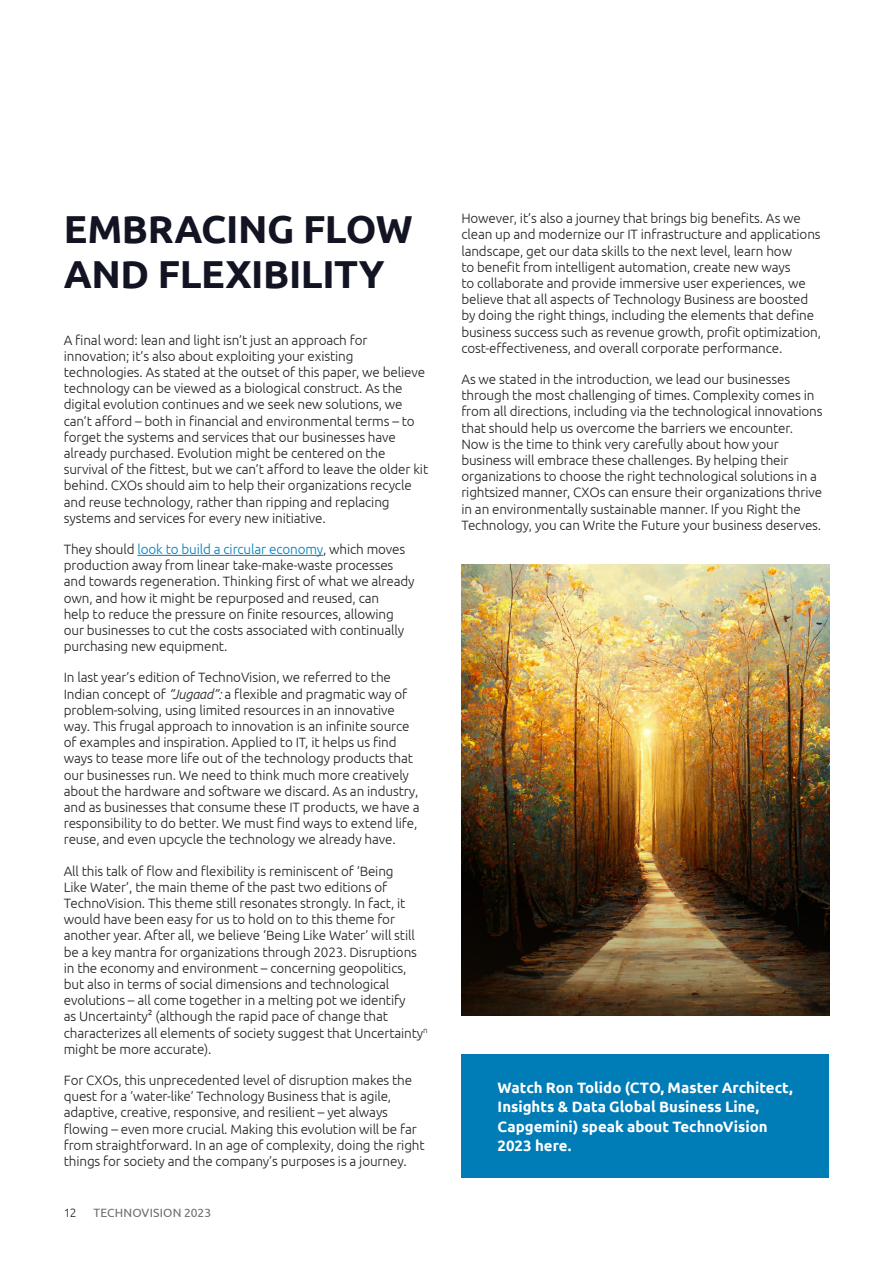
<style>
.page{position:relative;width:893px;height:1263px;background:#fff}
.page>*{position:absolute;margin:0;border:0;box-sizing:border-box;transform-origin:0 0}
.No_Spacing{font:700 39px/45px "Ubuntu";letter-spacing:-.01em;color:#121423}
.Content_Head{font:700 15px/19.5px "Ubuntu";color:#fff}
.Normal__Web{font:300 13.5px/16.2px "Ubuntu";letter-spacing:-.01em;color:#231f20}
.t1{font:12px "Ubuntu";letter-spacing:.015em;color:#6c6d70}
.t2{font:300 12px "Ubuntu";color:#231f20}
.s1{color:#007cb6}
.s2{font-style:italic}
</style>
<div class="page">
<img style="left:461px;top:564px;width:368px;height:452px">
<hr style="left:138px;top:555px;width:185px;height:1px;background:#007cb6">
<div style="left:461px;top:1054px;width:368px;height:124px;background:#007cb6"></div>
<p class="No_Spacing" style="left:64px;top:206px;width:350px">EMBRACING FLOW<br>AND FLEXIBILITY</p>
<p class="Normal__Web" style="left:461px;top:210px;width:361px">However, it’s also a journey that brings big benefits. As we clean up and modernize our IT infrastructure and applications landscape, get our data skills to the next level, learn how<br>to benefit from intelligent automation, create new ways<br>to collaborate and provide immersive user experiences, we believe that all aspects of Technology Business are boosted by doing the right things, including the elements that define business success such as revenue growth, profit optimization, cost-effectiveness, and overall corporate performance.</p>
<p class="Normal__Web" style="left:461px;top:371px;width:363px">As we stated in the introduction, we lead our businesses through the most challenging of times. Complexity comes in from all directions, including via the technological innovations that should help us overcome the barriers we encounter.<br>Now is the time to think very carefully about how your business will embrace these challenges. By helping their organizations to choose the right technological solutions in a rightsized manner, CXOs can ensure their organizations thrive in an environmentally sustainable manner. If you Right the Technology, you can Write the Future your business deserves.</p>
<p class="Normal__Web" style="left:64px;top:331px;width:366px">A final word: lean and light isn’t just an approach for innovation; it’s also about exploiting your existing technologies. As stated at the outset of this paper, we believe technology can be viewed as a biological construct. As the digital evolution continues and we seek new solutions, we can’t afford – both in financial and environmental terms – to forget the systems and services that our businesses have already purchased. Evolution might be centered on the survival of the fittest, but we can’t afford to leave the older kit behind. CXOs should aim to help their organizations recycle and reuse technology, rather than ripping and replacing systems and services for every new initiative.</p>
<p class="Normal__Web" style="left:64px;top:541px;width:352px">They should <span class="s1">look to build a circular economy</span>, which moves production away from linear take-make-waste processes and towards regeneration. Thinking first of what we already own, and how it might be repurposed and reused, can<br>help to reduce the pressure on finite resources, allowing our businesses to cut the costs associated with continually purchasing new equipment.</p>
<p class="Normal__Web" style="left:64px;top:669px;width:357px">In last year’s edition of TechnoVision, we referred to the Indian concept of <span class="s2">“Jugaad”:</span> a flexible and pragmatic way of problem-solving, using limited resources in an innovative way. This frugal approach to innovation is an infinite source of examples and inspiration. Applied to IT, it helps us find ways to tease more life out of the technology products that our businesses run. We need to think much more creatively about the hardware and software we discard. As an industry, and as businesses that consume these IT products, we have a responsibility to do better. We must find ways to extend life, reuse, and even upcycle the technology we already have.</p>
<p class="Normal__Web" style="left:64px;top:862px;width:365px">All this talk of flow and flexibility is reminiscent of ‘Being<br>Like Water’, the main theme of the past two editions of TechnoVision. This theme still resonates strongly. In fact, it would have been easy for us to hold on to this theme for another year. After all, we believe ‘Being Like Water’ will still be a key mantra for organizations through 2023. Disruptions in the economy and environment – concerning geopolitics, but also in terms of social dimensions and technological evolutions – all come together in a melting pot we identify<br>as Uncertainty2 (although the rapid pace of change that characterizes all elements of society suggest that Uncertainty<sup>n </sup>might be more accurate).</p>
<p class="Normal__Web" style="left:64px;top:1072px;width:362px">For CXOs, this unprecedented level of disruption makes the quest for a ‘water-like’ Technology Business that is agile, adaptive, creative, responsive, and resilient – yet always flowing – even more crucial. Making this evolution will be far from straightforward. In an age of complexity, doing the right things for society and the company’s purposes is a journey.</p>
<p class="Content_Head" style="left:498px;top:1077px;width:297px">Watch Ron Tolido (CTO, Master Architect,<br>Insights &amp; Data Global Business Line,<br>Capgemini) speak about TechnoVision<br>2023 here.</p>
<p class="t2" style="left:64px;top:1205px;width:14px">12</p>
<p class="t1" style="left:94px;top:1205px;width:119px">TECHNOVISION 2023</p>
</div>
